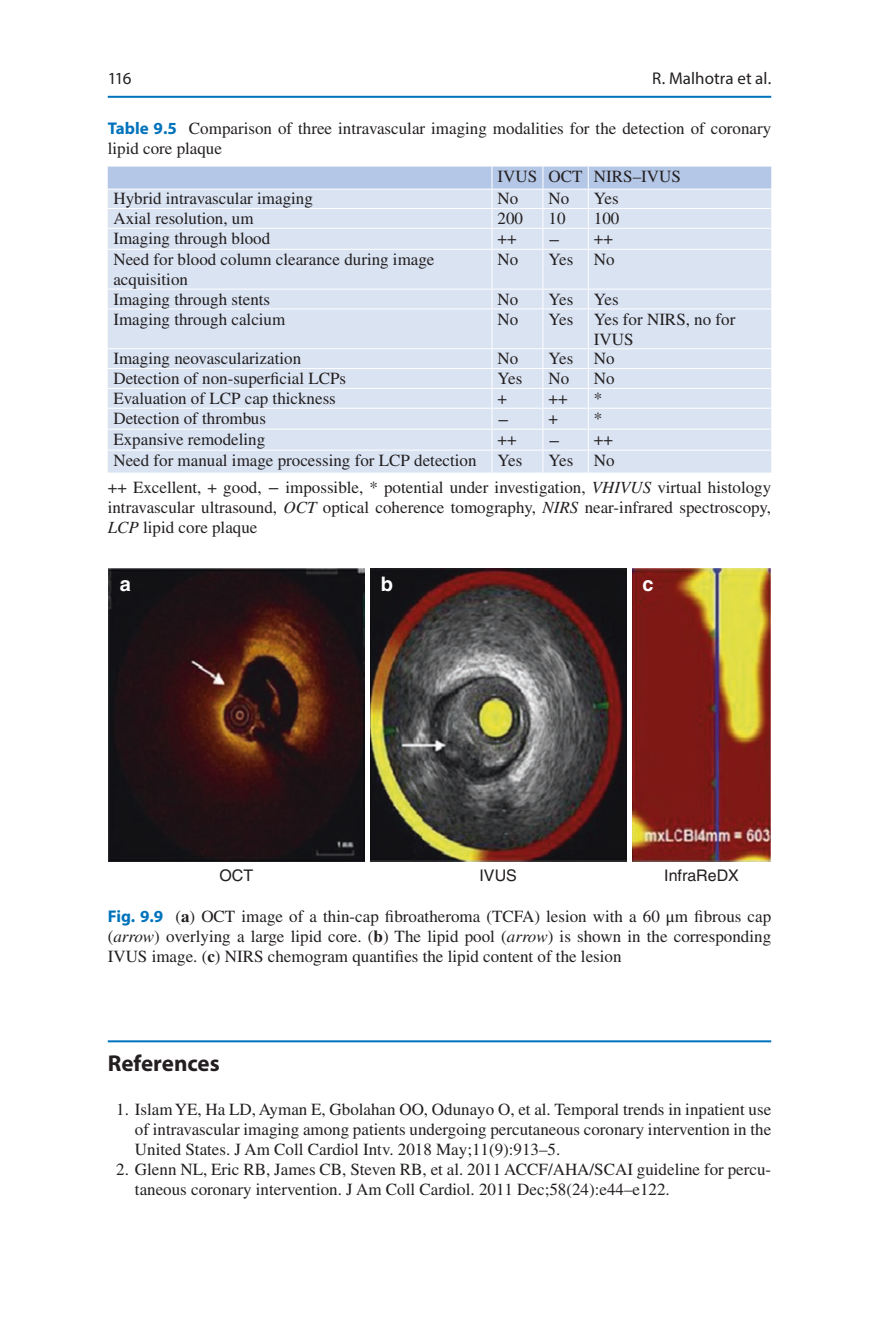
<style>
.page{position:relative;width:879px;height:1333px;background:#fff}
.page>*{position:absolute;margin:0;border:0;box-sizing:border-box;transform-origin:0 0}
.t1{font:700 23px "Myriad Pro";color:#231f20}
.t2{font:700 20px "Helvetica";color:#fff}
.t3{font:17px/20px "Times LT Std";color:#231f20}
.t4{font:17px "Myriad Pro Regular 2";letter-spacing:.005em;color:#231f20}
.t5{font:17px "Myriad Pro";color:#231f20}
.t6{font:17px "STIX General";color:#231f20}
.t7{font:16px "Helvetica 3";color:#231f20}
.s1{font-family:"Myriad Pro";font-weight:700;color:#0073bc}
.s2{font-family:"STIX General"}
.s3{font-style:italic}
.s4{font-weight:700}
</style>
<div class="page">
<hr style="left:108px;top:1040px;width:663px;height:2px;background:#0073bc">
<div style="left:108px;top:250px;width:663px;height:222px;background:#d9e3f2"></div>
<svg style="left:108px;top:166px;width:663px;height:83px;background:#d1dcef"></svg>
<hr style="left:491px;top:250px;width:1px;height:38px;background:#fff">
<hr style="left:542px;top:250px;width:1px;height:38px;background:#fff">
<hr style="left:588px;top:250px;width:1px;height:38px;background:#fff">
<hr style="left:108px;top:288px;width:384px;height:1px;background:#fff">
<hr style="left:492px;top:288px;width:51px;height:1px;background:#fff">
<svg style="left:491px;top:289px;width:1px;height:19px"></svg>
<hr style="left:543px;top:288px;width:45px;height:1px;background:#fff">
<svg style="left:542px;top:289px;width:1px;height:19px"></svg>
<hr style="left:588px;top:288px;width:183px;height:1px;background:#fff">
<svg style="left:588px;top:289px;width:1px;height:19px"></svg>
<hr style="left:108px;top:308px;width:384px;height:1px;background:#fff">
<hr style="left:492px;top:308px;width:51px;height:1px;background:#fff">
<hr style="left:491px;top:309px;width:1px;height:39px;background:#fff">
<hr style="left:543px;top:308px;width:45px;height:1px;background:#fff">
<hr style="left:542px;top:309px;width:1px;height:39px;background:#fff">
<hr style="left:588px;top:308px;width:183px;height:1px;background:#fff">
<hr style="left:588px;top:309px;width:1px;height:39px;background:#fff">
<hr style="left:108px;top:348px;width:384px;height:1px;background:#fff">
<hr style="left:492px;top:348px;width:51px;height:1px;background:#fff">
<hr style="left:543px;top:348px;width:45px;height:1px;background:#fff">
<hr style="left:588px;top:348px;width:183px;height:1px;background:#fff">
<hr style="left:108px;top:368px;width:384px;height:1px;background:#fff">
<hr style="left:492px;top:368px;width:51px;height:1px;background:#fff">
<hr style="left:543px;top:368px;width:45px;height:1px;background:#fff">
<hr style="left:588px;top:368px;width:183px;height:1px;background:#fff">
<hr style="left:108px;top:388px;width:384px;height:1px;background:#fff">
<hr style="left:492px;top:388px;width:51px;height:1px;background:#fff">
<hr style="left:543px;top:388px;width:45px;height:1px;background:#fff">
<hr style="left:588px;top:388px;width:183px;height:1px;background:#fff">
<hr style="left:108px;top:407px;width:384px;height:1px;background:#fff">
<hr style="left:492px;top:407px;width:51px;height:1px;background:#fff">
<hr style="left:543px;top:407px;width:45px;height:1px;background:#fff">
<hr style="left:588px;top:407px;width:183px;height:1px;background:#fff">
<hr style="left:108px;top:428px;width:384px;height:1px;background:#fff">
<hr style="left:492px;top:428px;width:51px;height:1px;background:#fff">
<hr style="left:543px;top:428px;width:45px;height:1px;background:#fff">
<hr style="left:588px;top:428px;width:183px;height:1px;background:#fff">
<hr style="left:543px;top:449px;width:46px;height:1px;background:#fff">
<hr style="left:492px;top:449px;width:51px;height:1px;background:#fff">
<svg style="left:542px;top:349px;width:1px;height:123px"></svg>
<hr style="left:589px;top:449px;width:182px;height:1px;background:#fff">
<svg style="left:588px;top:349px;width:1px;height:123px"></svg>
<hr style="left:108px;top:449px;width:384px;height:1px;background:#fff">
<svg style="left:491px;top:349px;width:1px;height:123px"></svg>
<img style="left:108px;top:568px;width:256px;height:293px">
<img style="left:370px;top:568px;width:256px;height:293px">
<img style="left:632px;top:568px;width:139px;height:293px">
<hr style="left:108px;top:96px;width:663px;height:2px;background:#0073bc">
<p class="t5" style="left:108px;top:68px;width:25px">116</p>
<p class="t4" style="left:652px;top:68px;width:120px">R. Malhotra et al.</p>
<p class="t3" style="left:108px;top:118px;width:665px"><span class="s1">Table 9.5</span> Comparison of three intravascular imaging modalities for the detection of coronary lipid core plaque</p>
<p class="t3" style="left:497px;top:167px;width:185px">IVUS OCT NIRS–IVUS</p>
<p class="t3" style="left:113px;top:188px;width:201px">Hybrid intravascular imaging</p>
<p class="t3" style="left:497px;top:188px;width:22px">No</p>
<p class="t3" style="left:548px;top:188px;width:22px">No</p>
<p class="t3" style="left:594px;top:188px;width:26px">Yes</p>
<p class="t3" style="left:113px;top:208px;width:142px">Axial resolution, um</p>
<p class="t3" style="left:497px;top:208px;width:27px">200</p>
<p class="t3" style="left:548px;top:208px;width:18px">10</p>
<p class="t3" style="left:594px;top:208px;width:27px">100</p>
<p class="t3" style="left:113px;top:228px;width:158px">Imaging through blood</p>
<p class="t3" style="left:497px;top:228px;width:21px">++</p>
<p class="t6" style="left:548px;top:228px;width:13px">−</p>
<p class="t3" style="left:594px;top:228px;width:21px">++</p>
<p class="t3" style="left:113px;top:249px;width:323px">Need for blood column clearance during image acquisition</p>
<p class="t3" style="left:497px;top:249px;width:22px">No</p>
<p class="t3" style="left:548px;top:249px;width:68px">Yes No</p>
<p class="t3" style="left:113px;top:289px;width:158px">Imaging through stents</p>
<p class="t3" style="left:497px;top:289px;width:22px">No</p>
<p class="t3" style="left:548px;top:289px;width:72px">Yes Yes</p>
<p class="t3" style="left:113px;top:309px;width:173px">Imaging through calcium</p>
<p class="t3" style="left:497px;top:309px;width:22px">No</p>
<p class="t3" style="left:594px;top:309px;width:143px;text-indent:-45px">Yes Yes for NIRS, no for<br>IVUS</p>
<p class="t3" style="left:113px;top:348px;width:189px">Imaging neovascularization</p>
<p class="t3" style="left:497px;top:348px;width:22px">No</p>
<p class="t3" style="left:548px;top:348px;width:68px">Yes No</p>
<p class="t3" style="left:113px;top:368px;width:234px">Detection of non-superficial LCPs</p>
<p class="t3" style="left:497px;top:368px;width:26px">Yes</p>
<p class="t3" style="left:548px;top:368px;width:22px">No</p>
<p class="t3" style="left:594px;top:368px;width:22px">No</p>
<p class="t3" style="left:113px;top:388px;width:224px">Evaluation of LCP cap thickness</p>
<p class="t3" style="left:497px;top:388px;width:11px">+</p>
<p class="t3" style="left:548px;top:388px;width:21px">++</p>
<p class="t3" style="left:594px;top:388px;width:10px">*</p>
<p class="t3" style="left:113px;top:408px;width:154px">Detection of thrombus</p>
<p class="t6" style="left:497px;top:407px;width:13px">−</p>
<p class="t3" style="left:548px;top:408px;width:11px">+</p>
<p class="t3" style="left:594px;top:408px;width:10px">*</p>
<p class="t3" style="left:113px;top:429px;width:153px">Expansive remodeling</p>
<p class="t3" style="left:497px;top:429px;width:21px">++</p>
<p class="t6" style="left:548px;top:428px;width:13px">−</p>
<p class="t3" style="left:594px;top:429px;width:21px">++</p>
<p class="t3" style="left:113px;top:450px;width:410px">Need for manual image processing for LCP detection Yes</p>
<p class="t3" style="left:108px;top:446px;width:665px;line-height:26.8px;text-indent:441px">Yes No<br>++ Excellent, + good, <span class="s2">−</span> impossible, * potential under investigation, <span class="s3">VHIVUS</span> virtual histology</p>
<p class="t3" style="left:108px;top:496px;width:665px">intravascular ultrasound, <span class="s3">OCT</span> optical coherence tomography, <span class="s3">NIRS</span> near-infrared spectroscopy,<br><span class="s3">LCP</span> lipid core plaque</p>
<p class="t2" style="left:120px;top:572px;width:13px">a</p>
<p class="t2" style="left:381px;top:572px;width:14px">b</p>
<p class="t2" style="left:642px;top:572px;width:13px">c</p>
<p class="t7" style="left:219px;top:866px;width:35px">OCT</p>
<p class="t7" style="left:479px;top:866px;width:39px">IVUS</p>
<p class="t7" style="left:664px;top:866px;width:76px">InfraReDX</p>
<p class="t3" style="left:108px;top:905px;width:665px;text-align:justify"><span class="s1">Fig. 9.9</span> (<span class="s4">a</span>) OCT image of a thin-cap fibroatheroma (TCFA) lesion with a 60 <span class="s2">μ</span>m fibrous cap (<span class="s3">arrow</span>) overlying a large lipid core. (<span class="s4">b</span>) The lipid pool (<span class="s3">arrow</span>) is shown in the corresponding IVUS image. (<span class="s4">c</span>) NIRS chemogram quantifies the lipid content of the lesion</p>
<h1 class="t1" style="left:108px;top:1047px;width:113px">References</h1>
<p class="t3" style="left:135px;top:1098px;width:638px;text-align:justify;text-indent:-19px">1. Islam YE, Ha LD, Ayman E, Gbolahan OO, Odunayo O, et al. Temporal trends in inpatient use of intravascular imaging among patients undergoing percutaneous coronary intervention in the United States. J Am Coll Cardiol Intv. 2018 May;11(9):913–5.</p>
<p class="t3" style="left:135px;top:1158px;width:638px;text-indent:-19px">2. Glenn NL, Eric RB, James CB, Steven RB, et al. 2011 ACCF/AHA/SCAI guideline for percu&shy;taneous coronary intervention. J Am Coll Cardiol. 2011 Dec;58(24):e44–e122.</p>
</div>
